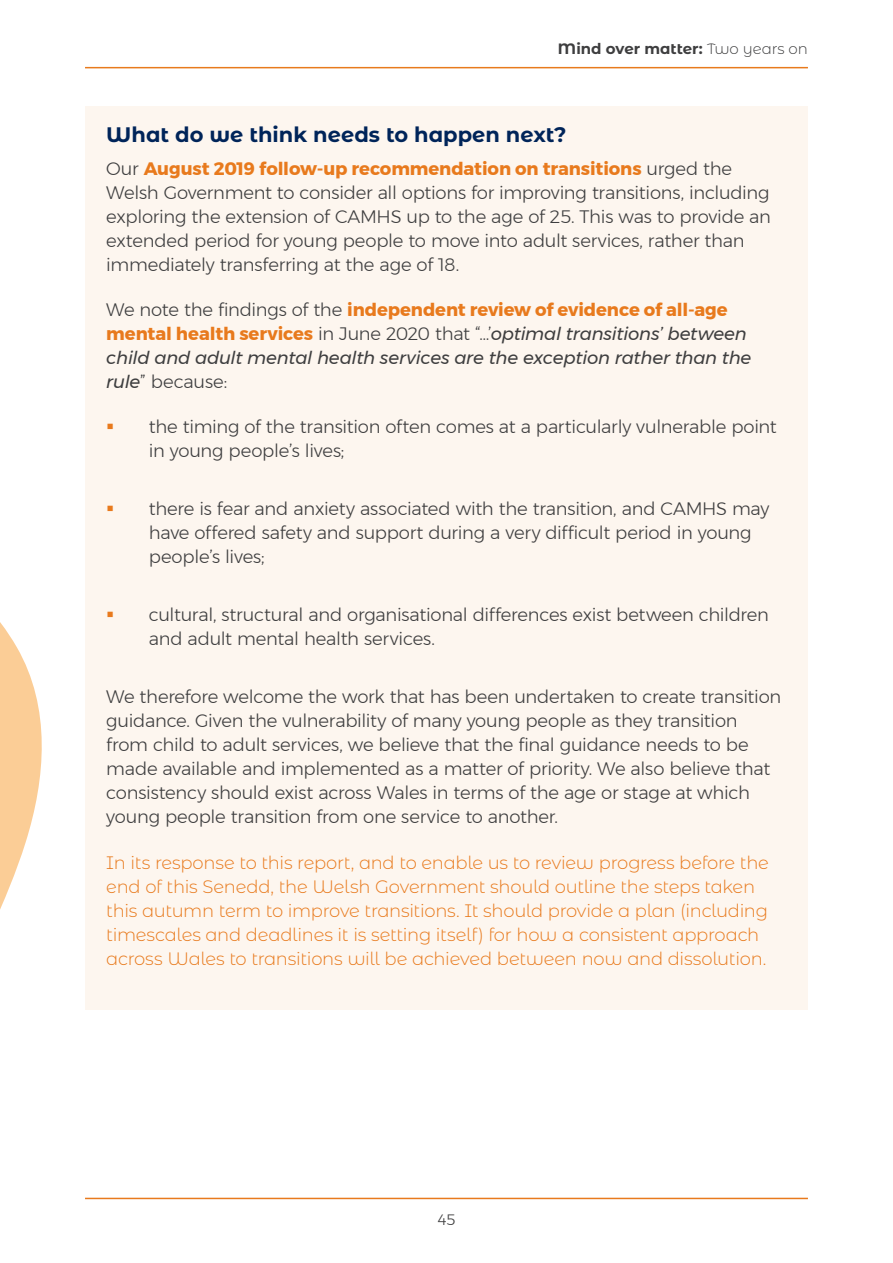
<style>
.page{position:relative;width:893px;height:1263px;background:#fff}
.page>*{position:absolute;margin:0;border:0;box-sizing:border-box;transform-origin:0 0}
.Heading_2{font:700 21px "Montserrat Alternates";color:#002459}
.Body-copy{font:300 18px/24px "Montserrat";letter-spacing:-.015em;color:#3e3e3f}
.Recomendation{font:300 18px/24px "Montserrat Alternates";letter-spacing:-.015em;color:#e87a1d}
.Body-copy-2{font:italic 18px/24px "Montserrat";letter-spacing:-.015em;color:#3e3e3f}
.t1{font:700 15px "Montserrat Alternates";letter-spacing:-.005em;color:#3e3e3f}
.t2{font:300 15px "Montserrat";color:#3e3e3f}
.s1{font-weight:300}
.s2{font-weight:700;color:#e87a1d}
.s3{font-weight:300;font-style:normal}
.s4{font-weight:700;font-style:normal;color:#e87a1d}
</style>
<div class="page">
<svg style="left:0;top:622px;width:42px;height:287px"></svg>
<hr style="left:85px;top:1198px;width:723px;height:1px;background:#e87a1d">
<hr style="left:85px;top:67px;width:723px;height:1px;background:#e87a1d">
<div style="left:85px;top:106px;width:723px;height:904px;background:#fdf6ef"></div>
<p class="t1" style="left:558px;top:38px;width:251px">Mind over matter: <span class="s1">Two years on</span></p>
<p class="Heading_2" style="left:106px;top:120px;width:462px">What do we think needs to happen next?</p>
<p class="Body-copy" style="left:106px;top:156px;width:666px">Our <span class="s2">August 2019 follow-up recommendation on transitions</span> urged the Welsh Government to consider all options for improving transitions, including exploring the extension of CAMHS up to the age of 25. This was to provide an extended period for young people to move into adult services, rather than immediately transferring at the age of 18.</p>
<p class="Body-copy-2" style="left:106px;top:297px;width:647px"><span class="s3">We note the findings of the</span> <span class="s4">independent review of evidence of all-age mental health services</span> <span class="s3">in June 2020 that “…’</span>optimal transitions’ between child and adult mental health services are the exception rather than the rule<span class="s3">” because:</span></p>
<p class="Body-copy" style="left:149px;top:415px;width:629px">the timing of the transition often comes at a particularly vulnerable point in young people’s lives;</p>
<p class="Body-copy" style="left:149px;top:497px;width:622px">there is fear and anxiety associated with the transition, and CAMHS may have offered safety and support during a very difficult period in young people’s lives;</p>
<p class="Body-copy" style="left:149px;top:603px;width:622px">cultural, structural and organisational differences exist between children and adult mental health services.</p>
<p class="Body-copy" style="left:106px;top:685px;width:676px">We therefore welcome the work that has been undertaken to create transition guidance. Given the vulnerability of many young people as they transition from child to adult services, we believe that the final guidance needs to be made available and implemented as a matter of priority. We also believe that consistency should exist across Wales in terms of the age or stage at which young people transition from one service to another.</p>
<p class="Recomendation" style="left:106px;top:850px;width:664px">In its response to this report, and to enable us to review progress before the end of this Senedd, the Welsh Government should outline the steps taken this autumn term to improve transitions. It should provide a plan (including timescales and deadlines it is setting itself) for how a consistent approach across Wales to transitions will be achieved between now and dissolution.</p>
<p class="t2" style="left:438px;top:1208px;width:19px">45</p>
</div>
